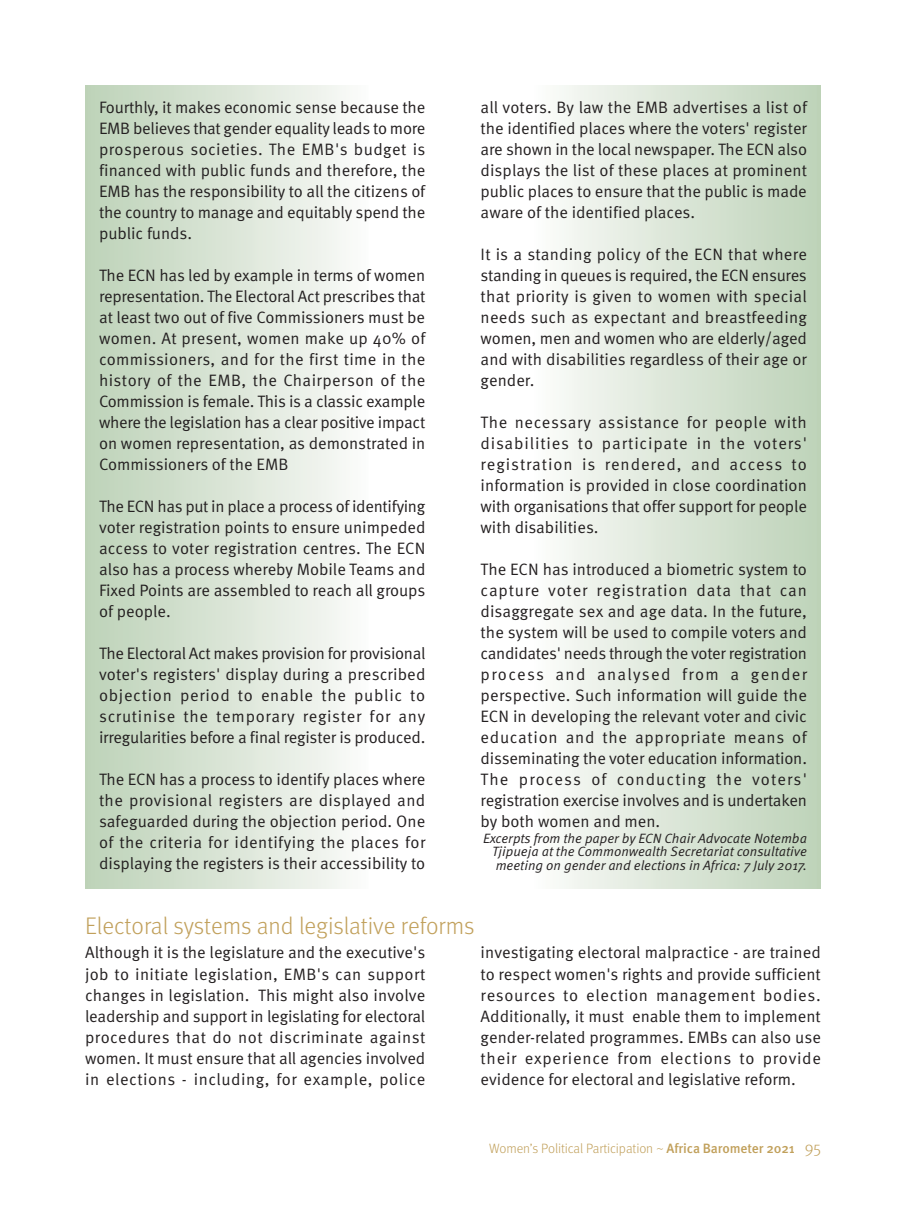
<style>
.page{position:relative;width:906px;height:1217px;background:#fff}
.page>*{position:absolute;margin:0;border:0;box-sizing:border-box;transform-origin:0 0}
.t1{font:300 24px "Meta OT";color:#c1a05b}
.t2{font:16.5px/21px "Meta OT Norm";letter-spacing:-.005em;color:#231f20;text-align:justify}
.t3{font:13.5px/13.5px "Meta OT Norm Ita";color:#231f20;text-align:justify}
.t4{font:300 13.5px "Meta OT";letter-spacing:-.01em;color:#c1a05b}
.s1{font-weight:500}
.s2{font-size:16.5px}
</style>
<div class="page">
<hr style="left:85px;top:85px;width:3px;height:803px;background:#bdd2b7">
<div style="left:88px;top:85px;width:283px;height:803px;background:linear-gradient(to right,#bdd2b7,#fbfbfa)"></div>
<div style="left:370px;top:85px;width:162px;height:803px;background:#fff"></div>
<div style="left:531px;top:85px;width:286px;height:803px;background:linear-gradient(to right,#fcfcfb,#bed2b8)"></div>
<hr style="left:817px;top:85px;width:4px;height:803px;background:#bdd2b7">
<p class="t2" style="left:99px;top:98px;width:328px">Fourthly, it makes economic sense because the EMB believes that gender equality leads to more prosperous societies. The EMB's budget is financed with public funds and therefore, the EMB has the responsibility to all the citizens of the country to manage and equitably spend the public funds.</p>
<p class="t2" style="left:99px;top:266px;width:328px">The ECN has led by example in terms of women representation. The Electoral Act prescribes that at least two out of five Commissioners must be women. At present, women make up 40% of commissioners, and for the first time in the history of the EMB, the Chairperson of the Commission is female. This is a classic example where the legislation has a clear positive impact on women representation, as demonstrated in Commissioners of the EMB</p>
<p class="t2" style="left:99px;top:497px;width:328px">The ECN has put in place a process of identifying voter registration points to ensure unimpeded access to voter registration centres. The ECN also has a process whereby Mobile Teams and Fixed Points are assembled to reach all groups of people.</p>
<p class="t2" style="left:99px;top:644px;width:328px">The Electoral Act makes provision for provisional voter's registers' display during a prescribed objection period to enable the public to scrutinise the temporary register for any irregularities before a final register is produced.</p>
<p class="t2" style="left:99px;top:770px;width:328px">The ECN has a process to identify places where the provisional registers are displayed and safeguarded during the objection period. One of the criteria for identifying the places for displaying the registers is their accessibility to</p>
<p class="t2" style="left:480px;top:98px;width:328px">all voters. By law the EMB advertises a list of the identified places where the voters' register are shown in the local newspaper. The ECN also displays the list of these places at prominent public places to ensure that the public is made aware of the identified places.</p>
<p class="t2" style="left:480px;top:245px;width:328px">It is a standing policy of the ECN that where standing in queues is required, the ECN ensures that priority is given to women with special needs such as expectant and breastfeeding women, men and women who are elderly/aged and with disabilities regardless of their age or gender.</p>
<p class="t2" style="left:480px;top:413px;width:328px">The necessary assistance for people with disabilities to participate in the voters' registration is rendered, and access to information is provided in close coordination with organisations that offer support for people with disabilities.</p>
<p class="t2" style="left:480px;top:560px;width:328px">The ECN has introduced a biometric system to capture voter registration data that can disaggregate sex and age data. In the future, the system will be used to compile voters and candidates' needs through the voter registration process and analysed from a gender perspective. Such information will guide the ECN in developing the relevant voter and civic education and the appropriate means of disseminating the voter education information.<br>The process of conducting the voters' registration exercise involves and is undertaken by both women and men.</p>
<p class="t3" style="left:492px;top:832px;width:316px;text-indent:-9px">Excerpts from the paper by ECN Chair Advocate Notemba Tjipueja at the Commonwealth Secretariat consultative meeting on gender and elections in Africa: 7 July 2017.</p>
<p class="t1" style="left:85px;top:917px;width:391px">Electoral systems and legislative reforms</p>
<p class="t2" style="left:85px;top:943px;width:342px">Although it is the legislature and the executive's job to initiate legislation, EMB's can support changes in legislation. This might also involve leadership and support in legislating for electoral procedures that do not discriminate against women. It must ensure that all agencies involved in elections - including, for example, police</p>
<p class="t2" style="left:480px;top:943px;width:342px">investigating electoral malpractice - are trained to respect women's rights and provide sufficient resources to election management bodies.<br>Additionally, it must enable them to implement gender-related programmes. EMBs can also use their experience from elections to provide evidence for electoral and legislative reform.</p>
<p class="t4" style="left:489px;top:1142px;width:333px">Women’s Political Participation ~ <span class="s1">Africa Barometer 2021</span> <span class="s2">95</span></p>
</div>
